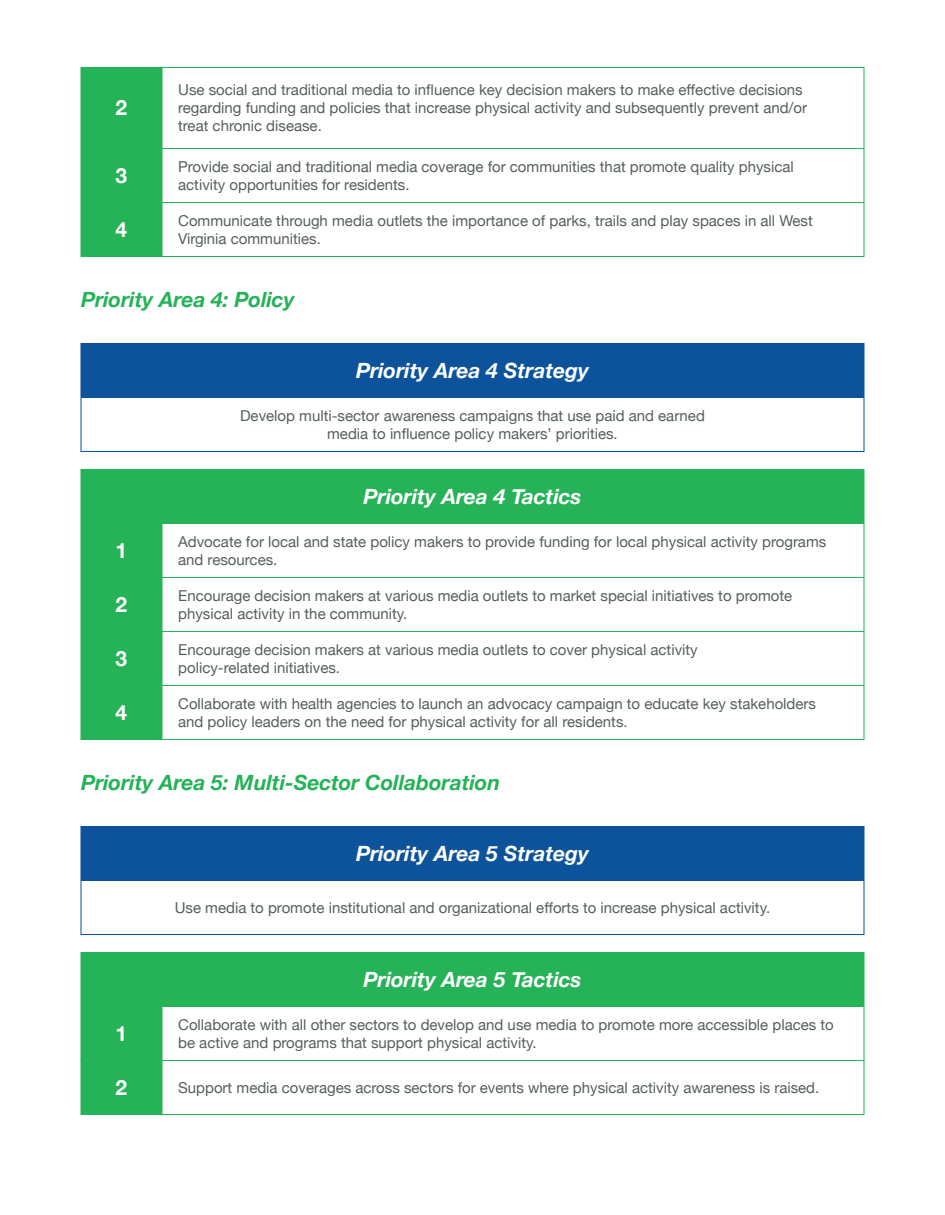
<style>
.page{position:relative;width:945px;height:1215px;background:#fff}
.page>*{position:absolute;margin:0;border:0;box-sizing:border-box;transform-origin:0 0}
.t1{font:italic 700 21px "Helvetica Neue";color:#fff}
.t2{font:italic 700 21px "Helvetica Neue";color:#25b258}
.t3{font:700 21px "Helvetica Neue";color:#fff}
.t4{font:15px/18px "Helvetica Neue";color:#55605a}
</style>
<div class="page">
<div style="left:81px;top:68px;width:81px;height:188px;background:#26b257"></div>
<hr style="left:80px;top:67px;width:2px;height:190px;background:#26b258">
<hr style="left:863px;top:67px;width:2px;height:190px;background:#26b258">
<hr style="left:161px;top:68px;width:2px;height:188px;background:#26b258">
<hr style="left:81px;top:67px;width:783px;height:1px;background:#26b258">
<hr style="left:81px;top:148px;width:783px;height:1px;background:#26b258">
<hr style="left:81px;top:202px;width:783px;height:1px;background:#26b258">
<hr style="left:81px;top:256px;width:783px;height:1px;background:#26b258">
<div style="left:81px;top:343px;width:783px;height:54px;background:#0c539b"></div>
<hr style="left:80px;top:343px;width:2px;height:109px;background:#0d539c">
<hr style="left:863px;top:343px;width:2px;height:109px;background:#0d539c">
<hr style="left:81px;top:397px;width:783px;height:1px;background:#0d539c">
<hr style="left:81px;top:451px;width:783px;height:1px;background:#0d539c">
<div style="left:82px;top:470px;width:781px;height:269px;background:#26b257"></div>
<div style="left:162px;top:523px;width:702px;height:216px;background:#fff"></div>
<hr style="left:80px;top:469px;width:2px;height:271px;background:#26b258">
<hr style="left:863px;top:469px;width:2px;height:271px;background:#26b258">
<hr style="left:161px;top:523px;width:2px;height:216px;background:#26b258">
<hr style="left:81px;top:469px;width:783px;height:1px;background:#26b258">
<hr style="left:81px;top:523px;width:783px;height:1px;background:#26b258">
<hr style="left:81px;top:577px;width:783px;height:1px;background:#26b258">
<hr style="left:81px;top:631px;width:783px;height:1px;background:#26b258">
<hr style="left:81px;top:685px;width:783px;height:1px;background:#26b258">
<hr style="left:81px;top:739px;width:783px;height:1px;background:#26b258">
<div style="left:81px;top:1060px;width:81px;height:54px;background:#26b257"></div>
<hr style="left:80px;top:1060px;width:2px;height:55px;background:#26b258">
<hr style="left:863px;top:1060px;width:2px;height:55px;background:#26b258">
<hr style="left:161px;top:1060px;width:2px;height:54px;background:#26b258">
<hr style="left:81px;top:1114px;width:783px;height:1px;background:#26b258">
<div style="left:81px;top:826px;width:783px;height:54px;background:#0c539b"></div>
<hr style="left:80px;top:826px;width:2px;height:109px;background:#0d539c">
<hr style="left:863px;top:826px;width:2px;height:109px;background:#0d539c">
<hr style="left:81px;top:880px;width:783px;height:1px;background:#0d539c">
<hr style="left:81px;top:934px;width:783px;height:1px;background:#0d539c">
<div style="left:82px;top:953px;width:781px;height:107px;background:#26b257"></div>
<div style="left:162px;top:1006px;width:702px;height:54px;background:#fff"></div>
<hr style="left:80px;top:952px;width:2px;height:109px;background:#26b258">
<hr style="left:863px;top:952px;width:2px;height:109px;background:#26b258">
<hr style="left:161px;top:1006px;width:2px;height:54px;background:#26b258">
<hr style="left:81px;top:952px;width:783px;height:1px;background:#26b258">
<hr style="left:81px;top:1006px;width:783px;height:1px;background:#26b258">
<hr style="left:81px;top:1060px;width:783px;height:1px;background:#26b258">
<h1 class="t3" style="left:116px;top:95px;width:13px">2</h1>
<p class="t4" style="left:178px;top:81px;width:631px">Use social and traditional media to influence key decision makers to make effective decisions regarding funding and policies that increase physical activity and subsequently prevent and/or treat chronic disease.</p>
<h1 class="t3" style="left:116px;top:163px;width:13px">3</h1>
<p class="t4" style="left:178px;top:157px;width:617px">Provide social and traditional media coverage for communities that promote quality physical activity opportunities for residents.</p>
<h1 class="t3" style="left:116px;top:217px;width:13px">4</h1>
<p class="t4" style="left:178px;top:211px;width:636px">Communicate through media outlets the importance of parks, trails and play spaces in all West<br>Virginia communities.</p>
<h1 class="t2" style="left:81px;top:287px;width:215px">Priority Area 4: Policy</h1>
<h1 class="t1" style="left:356px;top:358px;width:234px">Priority Area 4 Strategy</h1>
<p class="t4" style="left:240px;top:406px;width:466px;text-align:center">Develop multi-sector awareness campaigns that use paid and earned media to influence policy makers’ priorities.</p>
<h1 class="t1" style="left:364px;top:484px;width:219px">Priority Area 4 Tactics</h1>
<h1 class="t3" style="left:116px;top:538px;width:13px">1</h1>
<p class="t4" style="left:178px;top:532px;width:650px">Advocate for local and state policy makers to provide funding for local physical activity programs and resources.</p>
<h1 class="t3" style="left:116px;top:592px;width:13px">2</h1>
<p class="t4" style="left:178px;top:586px;width:616px">Encourage decision makers at various media outlets to market special initiatives to promote physical activity in the community.</p>
<h1 class="t3" style="left:116px;top:646px;width:13px">3</h1>
<p class="t4" style="left:178px;top:640px;width:521px">Encourage decision makers at various media outlets to cover physical activity policy-related initiatives.</p>
<h1 class="t3" style="left:116px;top:700px;width:13px">4</h1>
<p class="t4" style="left:178px;top:694px;width:639px">Collaborate with health agencies to launch an advocacy campaign to educate key stakeholders and policy leaders on the need for physical activity for all residents.</p>
<h1 class="t2" style="left:81px;top:770px;width:421px">Priority Area 5: Multi-Sector Collaboration</h1>
<h1 class="t1" style="left:356px;top:841px;width:234px">Priority Area 5 Strategy</h1>
<p class="t4" style="left:175px;top:898px;width:597px">Use media to promote institutional and organizational efforts to increase physical activity.</p>
<h1 class="t1" style="left:364px;top:967px;width:219px">Priority Area 5 Tactics</h1>
<h1 class="t3" style="left:116px;top:1021px;width:13px">1</h1>
<p class="t4" style="left:178px;top:1015px;width:657px">Collaborate with all other sectors to develop and use media to promote more accessible places to be active and programs that support physical activity.</p>
<h1 class="t3" style="left:116px;top:1075px;width:13px">2</h1>
<p class="t4" style="left:178px;top:1078px;width:643px">Support media coverages across sectors for events where physical activity awareness is raised.</p>
</div>
